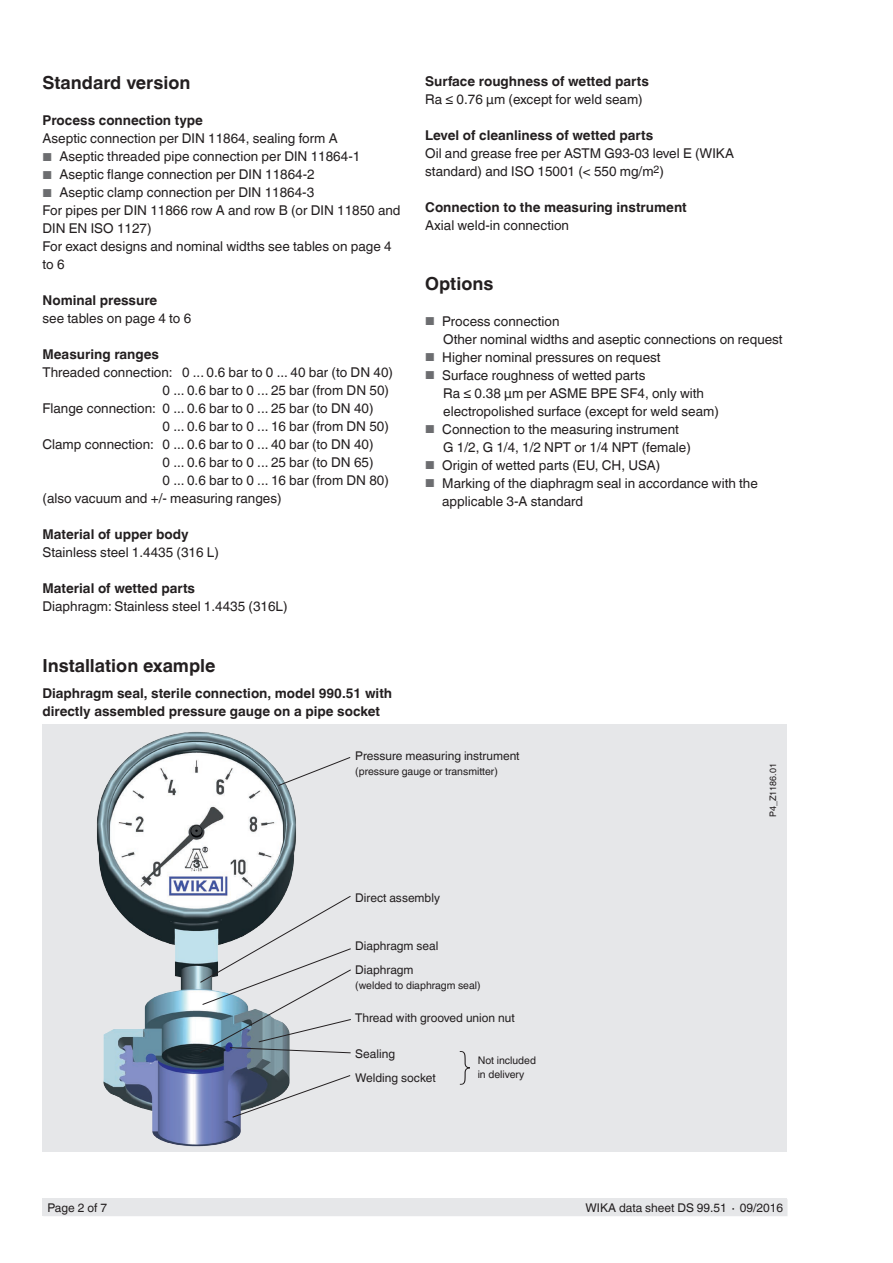
<style>
.page{position:relative;width:893px;height:1263px;background:#fff}
.page>*{position:absolute;margin:0;border:0;box-sizing:border-box;transform-origin:0 0}
.t1{font:700 18px "Helvetica World";color:#231f20}
.t2{font:13.5px/18px "Helvetica World";color:#231f20}
.t3{font:700 13.5px/18px "Helvetica World";color:#231f20}
.t4{font:12px/24px "Helvetica World";color:#231f20}
.t5{font:10.5px/13.5px "Helvetica World";color:#231f20}
.t6{font:9px "Helvetica World";color:#231f20}
.s1{font-size:11.55px;color:#6c6d70}
</style>
<div class="page">
<div style="left:43px;top:1198px;width:744px;height:18px;background:#e6e7e9"></div>
<div style="left:43px;top:725px;width:744px;height:427px;background:#e6e7e9"></div>
<img style="left:97px;top:732px;width:199px;height:415px">
<svg style="left:459px;top:1051px;width:11px;height:34px"></svg>
<svg style="left:278px;top:757px;width:73px;height:29px"></svg>
<svg style="left:200px;top:895px;width:151px;height:158px"></svg>
<svg style="left:232px;top:1075px;width:119px;height:43px"></svg>
<h1 class="t1" style="left:43px;top:73px;width:149px">Standard version</h1>
<p class="t3" style="left:43px;top:112px;width:162px">Process connection type</p>
<p class="t2" style="left:43px;top:130px;width:297px">Aseptic connection per DIN 11864, sealing form A</p>
<p class="t2" style="left:43px;top:148px;width:319px"><span class="s1">■</span> Aseptic threaded pipe connection per DIN 11864-1</p>
<p class="t2" style="left:43px;top:166px;width:274px"><span class="s1">■</span> Aseptic flange connection per DIN 11864-2</p>
<p class="t2" style="left:43px;top:184px;width:360px"><span class="s1">■</span> Aseptic clamp connection per DIN 11864-3<br>For pipes per DIN 11866 row A and row B (or DIN 11850 and DIN EN ISO 1127)<br>For exact designs and nominal widths see tables on page 4 to 6</p>
<p class="t3" style="left:43px;top:292px;width:116px">Nominal pressure</p>
<p class="t2" style="left:43px;top:310px;width:150px">see tables on page 4 to 6</p>
<p class="t3" style="left:43px;top:346px;width:118px">Measuring ranges</p>
<p class="t2" style="left:43px;top:364px;width:352px">Threaded connection: 0 ... 0.6 bar to 0 ... 40 bar (to DN 40)</p>
<p class="t2" style="left:163px;top:382px;width:228px">0 ... 0.6 bar to 0 ... 25 bar (from DN 50)</p>
<p class="t2" style="left:43px;top:400px;width:332px">Flange connection: 0 ... 0.6 bar to 0 ... 25 bar (to DN 40)</p>
<p class="t2" style="left:163px;top:418px;width:228px">0 ... 0.6 bar to 0 ... 16 bar (from DN 50)</p>
<p class="t2" style="left:43px;top:436px;width:332px">Clamp connection: 0 ... 0.6 bar to 0 ... 40 bar (to DN 40)</p>
<p class="t2" style="left:163px;top:454px;width:212px">0 ... 0.6 bar to 0 ... 25 bar (to DN 65)</p>
<p class="t2" style="left:163px;top:472px;width:228px">0 ... 0.6 bar to 0 ... 16 bar (from DN 80)</p>
<p class="t2" style="left:43px;top:490px;width:241px">(also vacuum and +/- measuring ranges)</p>
<p class="t3" style="left:43px;top:526px;width:148px">Material of upper body</p>
<p class="t2" style="left:43px;top:544px;width:178px">Stainless steel 1.4435 (316 L)</p>
<p class="t3" style="left:43px;top:580px;width:154px">Material of wetted parts</p>
<p class="t2" style="left:43px;top:598px;width:247px">Diaphragm: Stainless steel 1.4435 (316L)</p>
<h1 class="t1" style="left:42px;top:655px;width:175px">Installation example</h1>
<p class="t3" style="left:42px;top:684px;width:351px">Diaphragm seal, sterile connection, model 990.51 with directly assembled pressure gauge on a pipe socket</p>
<p class="t3" style="left:425px;top:73px;width:225px">Surface roughness of wetted parts</p>
<p class="t2" style="left:425px;top:91px;width:219px">Ra ≤ 0.76 µm (except for weld seam)</p>
<p class="t3" style="left:425px;top:127px;width:229px">Level of cleanliness of wetted parts</p>
<p class="t2" style="left:425px;top:145px;width:310px">Oil and grease free per ASTM G93-03 level E (WIKA standard) and ISO 15001 (&lt; 550 mg/m<sup>2</sup>)</p>
<p class="t3" style="left:425px;top:199px;width:263px">Connection to the measuring instrument</p>
<p class="t2" style="left:425px;top:217px;width:145px">Axial weld-in connection</p>
<h1 class="t1" style="left:425px;top:273px;width:70px">Options</h1>
<p class="t2" style="left:443px;top:312px;width:341px;text-indent:-18px"><span class="s1">■</span> Process connection<br>Other nominal widths and aseptic connections on request</p>
<p class="t2" style="left:425px;top:348px;width:237px"><span class="s1">■</span> Higher nominal pressures on request</p>
<p class="t2" style="left:443px;top:366px;width:277px;text-indent:-18px"><span class="s1">■</span> Surface roughness of wetted parts<br>Ra ≤ 0.38 µm per ASME BPE SF4, only with electropolished surface (except for weld seam)</p>
<p class="t2" style="left:443px;top:420px;width:249px;text-indent:-18px"><span class="s1">■</span> Connection to the measuring instrument<br>G 1/2, G 1/4, 1/2 NPT or 1/4 NPT (female)</p>
<p class="t2" style="left:425px;top:456px;width:237px"><span class="s1">■</span> Origin of wetted parts (EU, CH, USA)</p>
<p class="t2" style="left:442px;top:474px;width:317px;text-indent:-17px"><span class="s1">■</span> Marking of the diaphragm seal in accordance with the applicable 3-A standard</p>
<p class="t4" style="left:355px;top:743px;width:166px">Pressure measuring instrument</p>
<p class="t5" style="left:355px;top:764px;width:144px">(pressure gauge or transmitter)</p>
<p class="t4" style="left:355px;top:886px;width:86px">Direct assembly</p>
<p class="t4" style="left:355px;top:934px;width:85px">Diaphragm seal<br>Diaphragm</p>
<p class="t5" style="left:355px;top:979px;width:127px">(welded to diaphragm seal)</p>
<p class="t4" style="left:355px;top:1006px;width:161px">Thread with grooved union nut</p>
<p class="t4" style="left:355px;top:1042px;width:82px">Sealing<br>Welding socket</p>
<p class="t5" style="left:478px;top:1054px;width:60px">Not included in delivery</p>
<p class="t6" style="left:768px;top:817px;width:55px;rotate:-90deg">P4_Z1186.01</p>
<p class="t4" style="left:48px;top:1196px;width:61px">Page 2 of 7</p>
<p class="t4" style="left:585px;top:1196px;width:199px">WIKA data sheet DS 99.51 ∙ 09/2016</p>
</div>
